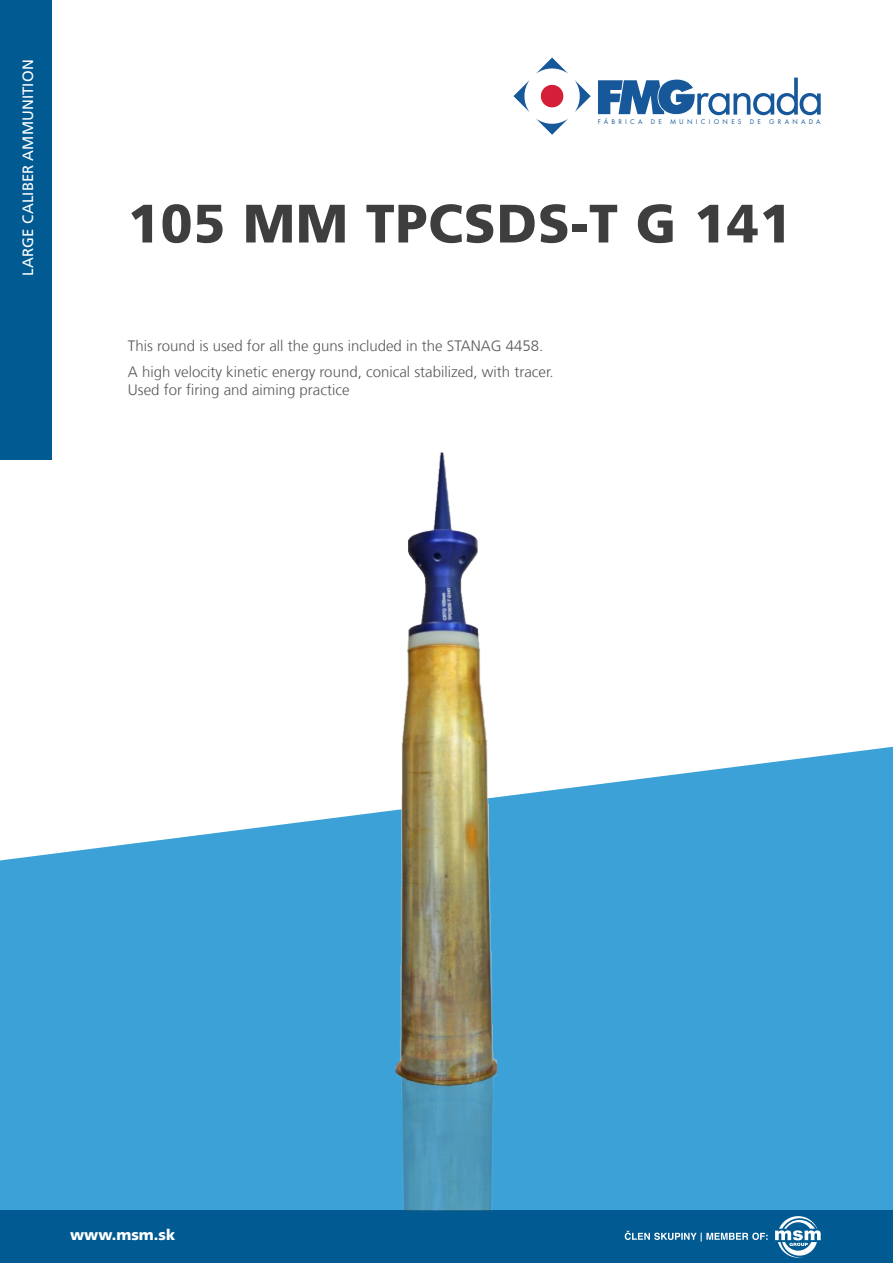
<style>
.page{position:relative;width:893px;height:1263px;background:#fff}
.page>*{position:absolute;margin:0;border:0;box-sizing:border-box;transform-origin:0 0}
.t1{font:900 54px "Frutiger LT Com";letter-spacing:.02em;color:#3e3e3f;scale:.96 1}
.t2{font:300 15px/26.5px "Frutiger LT Com";color:#57585a}
.t3{font:15px "Frutiger LT Com";letter-spacing:.01em;color:#fff}
.t4{font:900 15px "Frutiger LT Com";color:#fff}
.t5{font:7.05px "Futura PT";letter-spacing:.465em;color:#165899}
</style>
<div class="page">
<svg style="left:0;top:747px;width:893px;height:463px;fill:#3ca1d7"></svg>
<div style="left:0;top:0;width:51px;height:459px;background:#015a92"></div>
<div style="left:0;top:1210px;width:893px;height:53px;background:#015a92"></div>
<svg style="left:536px;top:58px;width:32px;height:16px"></svg>
<svg style="left:575px;top:80px;width:16px;height:32px"></svg>
<svg style="left:536px;top:119px;width:32px;height:16px"></svg>
<svg style="left:513px;top:80px;width:17px;height:32px"></svg>
<svg style="left:540px;top:84px;width:24px;height:24px"></svg>
<svg style="left:598px;top:78px;width:223px;height:37px"></svg>
<svg style="left:625px;top:1231px;width:143px;height:10px"></svg>
<svg style="left:775px;top:1216px;width:46px;height:42px"></svg>
<img style="left:128px;top:452px;width:638px;height:758px">
<p class="t3" style="left:19px;top:276px;width:218px;rotate:-90deg">LARGE CALIBER AMMUNITION</p>
<p class="t5" style="left:598px;top:118px;width:224px">FÁBRICA DE MUNICIONES DE GRANADA</p>
<h1 class="t1" style="left:128px;top:191px;width:693px">105 MM TPCSDS-T G 141</h1>
<p class="t2" style="left:128px;top:332px;width:427px">This round is used for all the guns included in the STANAG 4458.<br>A high velocity kinetic energy round, conical stabilized, with tracer.</p>
<p class="t2" style="left:128px;top:377px;width:223px">Used for firing and aiming practice</p>
<p class="t4" style="left:70px;top:1225px;width:106px">www.msm.sk</p>
</div>
